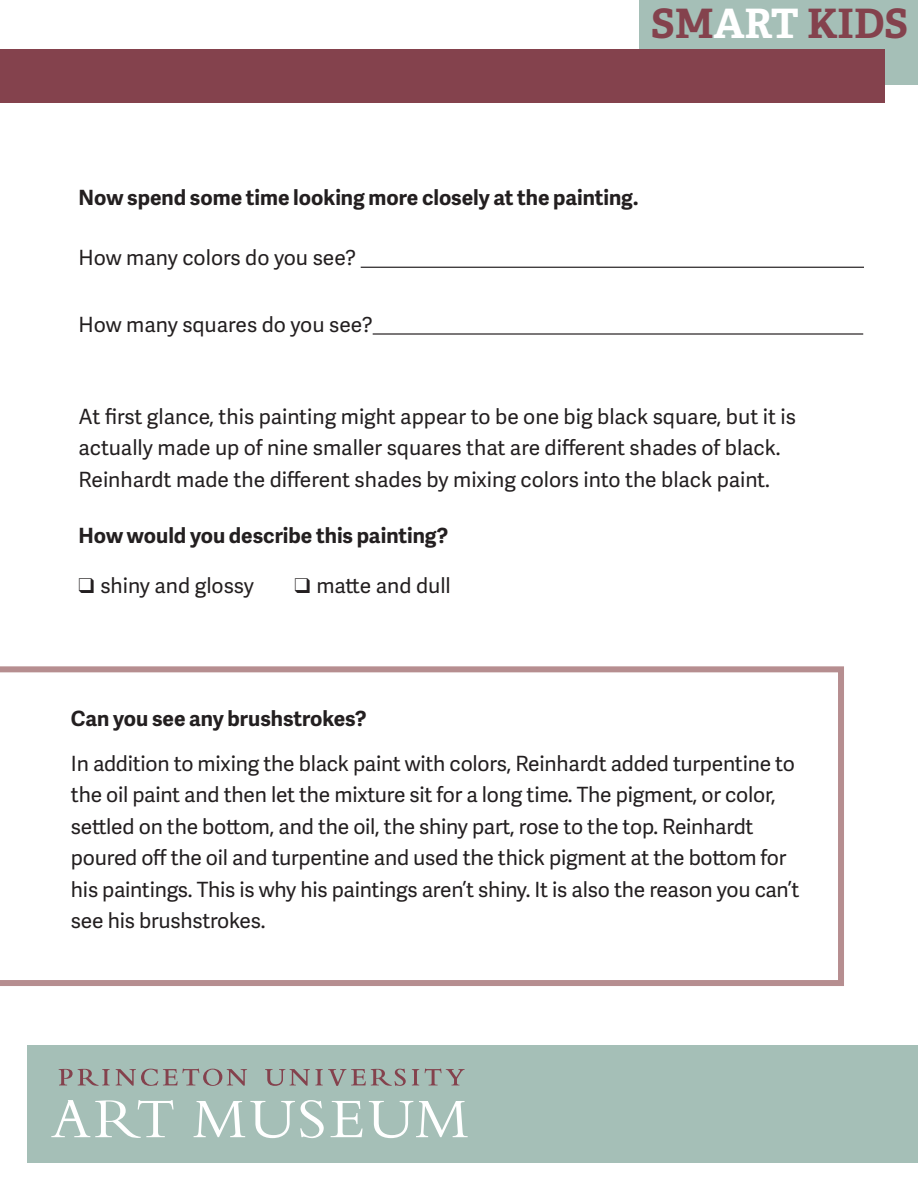
<style>
.page{position:relative;width:918px;height:1188px;background:#fff}
.page>*{position:absolute;margin:0;border:0;box-sizing:border-box;transform-origin:0 0}
.image_caption{font:700 40.5px "Adelle Basic";color:#84424d}
.underline{font:21px/31.5px "Adelle Sans";letter-spacing:-.01em;color:#231f20}
.t1{font:700 21px "Adelle Sans";color:#231f20}
.s1{color:#fff}
</style>
<div class="page">
<svg style="left:0;top:666px;width:844px;height:320px"></svg>
<div style="left:639px;top:0;width:279px;height:85px;background:#a5bfb7"></div>
<div style="left:0;top:49px;width:885px;height:54px;background:#84424d"></div>
<hr style="left:361px;top:267px;width:503px;height:1px;background:#231f20">
<hr style="left:373px;top:333px;width:490px;height:2px;background:#231f20">
<div style="left:27px;top:1045px;width:891px;height:117px;background:#a5bfb7"></div>
<svg style="left:59px;top:1069px;width:51px;height:17px"></svg>
<svg style="left:116px;top:1069px;width:131px;height:17px"></svg>
<svg style="left:265px;top:1069px;width:141px;height:17px"></svg>
<svg style="left:412px;top:1069px;width:7px;height:16px"></svg>
<svg style="left:425px;top:1069px;width:40px;height:16px"></svg>
<svg style="left:51px;top:1100px;width:123px;height:38px"></svg>
<svg style="left:194px;top:1100px;width:130px;height:38px"></svg>
<svg style="left:331px;top:1101px;width:32px;height:36px"></svg>
<svg style="left:369px;top:1101px;width:99px;height:37px"></svg>
<p class="image_caption" style="left:651px;top:-2px;width:259px">SM<span class="s1">ART</span> KIDS</p>
<p class="t1" style="left:79px;top:182px;width:561px">Now spend some time looking more closely at the painting.</p>
<p class="underline" style="left:79px;top:241px;width:279px">How many colors do you see?</p>
<p class="underline" style="left:79px;top:308px;width:296px">How many squares do you see?</p>
<p class="underline" style="left:79px;top:400px;width:719px">At first glance, this painting might appear to be one big black square, but it is actually made up of nine smaller squares that are different shades of black.<br>Reinhardt made the different shades by mixing colors into the black paint.</p>
<p class="t1" style="left:79px;top:520px;width:371px">How would you describe this painting?</p>
<p class="underline" style="left:79px;top:569px;width:177px">❑ shiny and glossy</p>
<p class="underline" style="left:295px;top:569px;width:158px">❑ matte and dull</p>
<p class="t1" style="left:71px;top:703px;width:297px">Can you see any brushstrokes?</p>
<p class="underline" style="left:71px;top:747px;width:730px">In addition to mixing the black paint with colors, Reinhardt added turpentine to the oil paint and then let the mixture sit for a long time. The pigment, or color, settled on the bottom, and the oil, the shiny part, rose to the top. Reinhardt poured off the oil and turpentine and used the thick pigment at the bottom for his paintings. This is why his paintings aren’t shiny. It is also the reason you can’t see his brushstrokes.</p>
</div>
